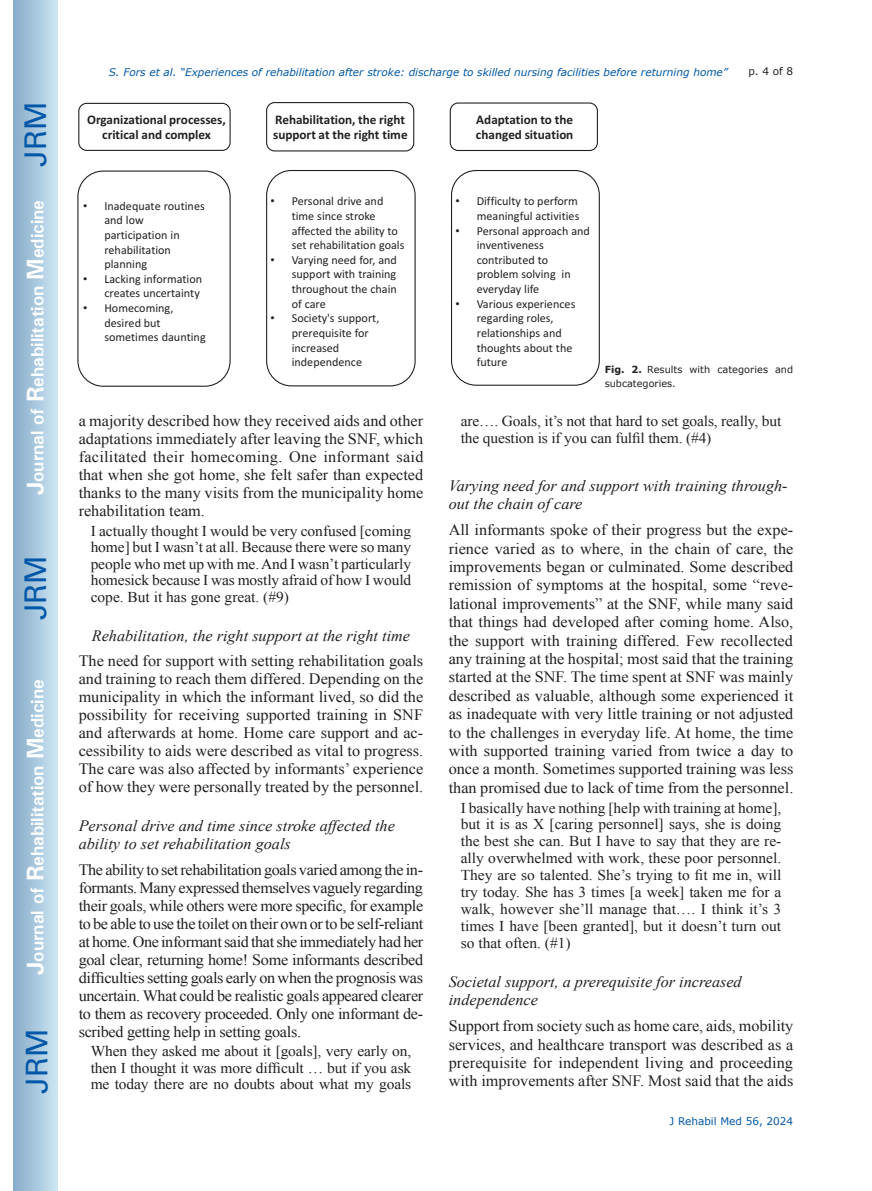
<style>
.page{position:relative;width:872px;height:1191px;background:#fff}
.page>*{position:absolute;margin:0;border:0;box-sizing:border-box;transform-origin:0 0}
.t1{font:30px "Univers";color:#0157a8}
.t2{font:700 18px "Univers";color:#fff}
.t3{font:15.75px/18px "Times New Roman";color:#231f20;text-align:justify}
.t4{font:italic 15.75px/18.5px "Times New Roman";color:#231f20}
.t5{font:15px/17px "Times New Roman";letter-spacing:-.01em;color:#231f20;text-align:justify}
.t6{font:700 13.2px/15.8px "Calibri";color:#231f20}
.t7{font:12.15px/14.5px "Calibri";color:#231f20}
.t8{font:italic 10.5px "Verdana";color:#0157a8}
.t9{font:10.5px "Verdana";color:#0157a8}
.t10{font:10.5px "Verdana";color:#231f20}
.t11{font:10.35px "Calibri";color:#231f20}
.t12{font:9.75px/13.5px "Verdana";letter-spacing:.005em;color:#231f20}
.s1{font-size:24px}
.s2{font-family:"Arial"}
.s3{font-weight:700}
</style>
<div class="page">
<div style="left:14px;top:0;width:43px;height:1191px;background:linear-gradient(to right,#88acca,#cbe5f2)"></div>
<div style="left:78px;top:103px;width:153px;height:48px;border:1px solid #231f20;border-radius:8px"></div>
<div style="left:266px;top:102px;width:148px;height:49px;border:1px solid #231f20;border-radius:8px"></div>
<div style="left:77px;top:170px;width:154px;height:217px;border:1px solid #231f20;border-radius:25px"></div>
<div style="left:451px;top:170px;width:149px;height:216px;border:1px solid #231f20;border-radius:25px"></div>
<div style="left:450px;top:102px;width:148px;height:49px;border:1px solid #231f20;border-radius:8px"></div>
<div style="left:266px;top:170px;width:149px;height:216px;border:1px solid #231f20;border-radius:25px"></div>
<h1 class="t1" style="left:18px;top:167px;width:67px;rotate:-90deg">JRM</h1>
<p class="t2" style="left:26px;top:495px;width:297px;rotate:-90deg"><span class="s1">J</span>ournal of <span class="s1">R</span>ehabilitation <span class="s1">M</span>edicine</p>
<h1 class="t1" style="left:18px;top:620px;width:67px;rotate:-90deg">JRM</h1>
<p class="t2" style="left:26px;top:974px;width:297px;rotate:-90deg"><span class="s1">J</span>ournal of <span class="s1">R</span>ehabilitation <span class="s1">M</span>edicine</p>
<h1 class="t1" style="left:19px;top:1093px;width:67px;rotate:-90deg">JRM</h1>
<p class="t8" style="left:109px;top:65px;width:620px">S. Fors et al. “Experiences of rehabilitation after stroke: discharge to skilled nursing facilities before returning home”</p>
<p class="t10" style="left:748px;top:64px;width:46px">p. 4 of 8</p>
<p class="t6" style="left:87px;top:111px;width:140px;text-align:center">Organizational processes, critical and complex</p>
<p class="t6" style="left:273px;top:111px;width:136px">Rehabilitation, the right support at the right time</p>
<p class="t7" style="left:104px;top:198px;width:102px;text-indent:-21px"><span class="s2">•</span> Inadequate routines and low participation in rehabilitation planning</p>
<p class="t7" style="left:83px;top:271px;width:120px;text-align:right"><span class="s2">•</span> Lacking information creates uncertainty</p>
<p class="t7" style="left:104px;top:300px;width:103px;text-indent:-21px"><span class="s2">•</span> Homecoming, desired but sometimes daunting</p>
<p class="t7" style="left:292px;top:194px;width:114px;text-indent:-21px"><span class="s2">•</span> Personal drive and time since stroke affected the ability to set rehabilitation goals</p>
<p class="t7" style="left:292px;top:252px;width:107px;text-align:justify;text-indent:-21px"><span class="s2">•</span> Varying need for, and support with training throughout the chain of care</p>
<p class="t7" style="left:292px;top:311px;width:89px;text-indent:-21px"><span class="s2">•</span> Society's support, prerequisite for increased independence</p>
<p class="t11" style="left:286px;top:198px;width:64px"><span class="s2">•</span> Subkategori</p>
<p class="t11" style="left:286px;top:222px;width:64px"><span class="s2">•</span> Subkategori</p>
<p class="t3" style="left:79px;top:412px;width:346px">a majority described how they received aids and other adaptations immediately after leaving the SNF, which facilitated their homecoming. One informant said that when she got home, she felt safer than expected thanks to the many visits from the municipality home rehabilitation team.</p>
<p class="t5" style="left:91px;top:522px;width:322px;line-height:16.5px">I actually thought I would be very confused [coming home] but I wasn’t at all. Because there were so many people who met up with me. And I wasn’t particularly homesick because I was mostly afraid of how I would cope. But it has gone great. (#9)</p>
<p class="t4" style="left:92px;top:626px;width:320px">Rehabilitation, the right support at the right time</p>
<p class="t3" style="left:79px;top:652px;width:346px">The need for support with setting rehabilitation goals and training to reach them differed. Depending on the municipality in which the informant lived, so did the possibility for receiving supported training in SNF and afterwards at home. Home care support and ac&shy;cessibility to aids were described as vital to progress.<br>The care was also affected by informants’ experience of how they were personally treated by the personnel.</p>
<p class="t4" style="left:79px;top:816px;width:318px;line-height:18px">Personal drive and time since stroke affected the ability to set rehabilitation goals</p>
<p class="t3" style="left:79px;top:860px;width:346px">The ability to set rehabilitation goals varied among the in&shy;formants. Many expressed themselves vaguely regarding their goals, while others were more specific, for example to be able to use the toilet on their own or to be self-reliant at home. One informant said that she immediately had her goal clear, returning home! Some informants described difficulties setting goals early on when the prognosis was uncertain. What could be realistic goals appeared clearer to them as recovery proceeded. Only one informant de&shy;scribed getting help in setting goals.</p>
<p class="t5" style="left:91px;top:1043px;width:322px;line-height:16.5px">When they asked me about it [goals], very early on, then I thought it was more difficult … but if you ask me today there are no doubts about what my goals</p>
<p class="t6" style="left:476px;top:111px;width:99px">Adaptation to the changed situation</p>
<p class="t7" style="left:455px;top:194px;width:125px;text-align:right"><span class="s2">•</span> Difficulty to perform meaningful activities</p>
<p class="t7" style="left:477px;top:223px;width:115px;text-indent:-21px"><span class="s2">•</span> Personal approach and inventiveness contributed to problem solving in everyday life</p>
<p class="t7" style="left:477px;top:296px;width:100px;text-indent:-21px"><span class="s2">•</span> Various experiences regarding roles, relationships and thoughts about the future</p>
<p class="t12" style="left:604px;top:363px;width:190px"><span class="s3">Fig. 2.</span> Results with categories and subcategories.</p>
<p class="t5" style="left:461px;top:412px;width:322px">are…. Goals, it’s not that hard to set goals, really, but the question is if you can fulfil them. (#4)</p>
<p class="t4" style="left:449px;top:476px;width:340px">Varying need for and support with training through&shy;out the chain of care</p>
<p class="t3" style="left:449px;top:520px;width:346px;line-height:18.5px">All informants spoke of their progress but the expe&shy;rience varied as to where, in the chain of care, the improvements began or culminated. Some described remission of symptoms at the hospital, some “reve&shy;lational improvements” at the SNF, while many said that things had developed after coming home. Also, the support with training differed. Few recollected any training at the hospital; most said that the training started at the SNF. The time spent at SNF was mainly described as valuable, although some experienced it as inadequate with very little training or not adjusted to the challenges in everyday life. At home, the time with supported training varied from twice a day to once a month. Sometimes supported training was less than promised due to lack of time from the personnel.</p>
<p class="t5" style="left:461px;top:799px;width:322px">I basically have nothing [help with training at home], but it is as X [caring personnel] says, she is doing the best she can. But I have to say that they are re&shy;ally overwhelmed with work, these poor personnel.<br>They are so talented. She’s trying to fit me in, will try today. She has 3 times [a week] taken me for a walk, however she’ll manage that…. I think it’s 3 times I have [been granted], but it doesn’t turn out so that often. (#1)</p>
<p class="t4" style="left:449px;top:972px;width:294px">Societal support, a prerequisite for increased independence</p>
<p class="t3" style="left:449px;top:1016px;width:346px;line-height:18.5px">Support from society such as home care, aids, mobility services, and healthcare transport was described as a prerequisite for independent living and proceeding with improvements after SNF. Most said that the aids</p>
<p class="t9" style="left:669px;top:1114px;width:125px">J Rehabil Med 56, 2024</p>
</div>
